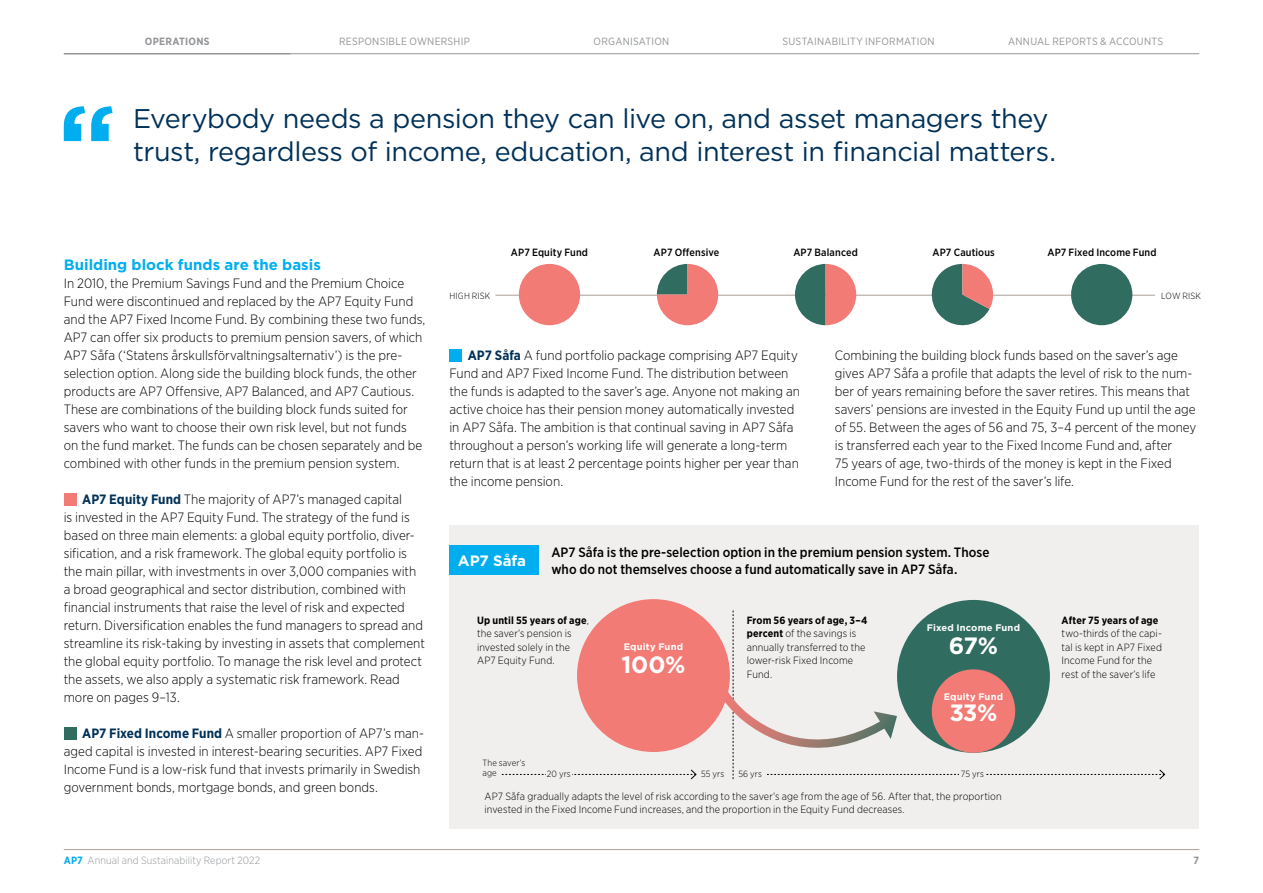
<style>
.page{position:relative;width:1263px;height:893px;background:#fff}
.page>*{position:absolute;margin:0;border:0;box-sizing:border-box;transform-origin:0 0}
.t1{font:27px/33px "Gotham";letter-spacing:-.015em;color:#003158}
.t2{font:700 23.55px "Gotham";letter-spacing:-.02em;color:#fff}
.t3{font:700 15px "Gotham";color:#00aeef}
.t4{font:700 15px "Gotham";color:#fff}
.t5{font:300 13.5px/18px "Gotham Narrow";color:#000}
.t6{font:500 13.5px/16.5px "Gotham Narrow";color:#000}
.t7{font:300 10.5px/13.5px "Gotham Narrow";letter-spacing:.01em;color:#000}
.t8{font:10.5px "Gotham Narrow";letter-spacing:.025em;color:#939598}
.t9{font:500 10.5px "Gotham Narrow";letter-spacing:.015em;color:#000}
.t10{font:300 10.5px "Gotham Narrow";letter-spacing:.01em;color:#939598}
.t11{font:700 10.5px "Gotham Narrow";letter-spacing:.01em;color:#000}
.t12{font:700 10.5px "Gotham Narrow";letter-spacing:.025em;color:#939598}
.t13{font:700 9.45px "Gotham";letter-spacing:.02em;color:#fff}
.t14{font:300 9px/10.5px "Gotham Narrow";letter-spacing:.015em;color:#000}
.s1{font-weight:700;color:#003158}
.s2{font-weight:700}
.s3{font-weight:700;color:#00aeef}
</style>
<div class="page">
<div style="left:449px;top:526px;width:750px;height:303px;background:#f1efed"></div>
<hr style="left:64px;top:849px;width:1135px;height:1px;background:#a99f96">
<hr style="left:518px;top:53px;width:227px;height:1px;background:#939598">
<hr style="left:745px;top:53px;width:227px;height:1px;background:#939598">
<hr style="left:972px;top:53px;width:227px;height:1px;background:#939598">
<hr style="left:291px;top:53px;width:227px;height:1px;background:#939598">
<hr style="left:64px;top:53px;width:227px;height:1px;background:#939598">
<hr style="left:495px;top:295px;width:660px;height:1px;background:#a99f96">
<div style="left:64px;top:493px;width:13px;height:13px;background:#f37b76"></div>
<div style="left:64px;top:727px;width:13px;height:13px;background:#316c61"></div>
<div style="left:449px;top:349px;width:13px;height:13px;background:#00aeef"></div>
<div style="left:897px;top:600px;width:153px;height:153px;background:#316c61;border-radius:50%"></div>
<div style="left:577px;top:599px;width:153px;height:153px;background:#f37b76;border-radius:50%"></div>
<svg style="left:502px;top:611px;width:663px;height:169px"></svg>
<div style="left:698px;top:770px;width:29px;height:16px;background:#f1efed"></div>
<div style="left:546px;top:770px;width:26px;height:18px;background:#f1efed"></div>
<div style="left:735px;top:770px;width:30px;height:18px;background:#f1efed"></div>
<div style="left:960px;top:770px;width:25px;height:14px;background:#f1efed"></div>
<div style="left:449px;top:545px;width:90px;height:30px;background:#00aeef"></div>
<div style="left:519px;top:264px;width:61px;height:61px;background:#f37b76;border-radius:31px"></div>
<svg style="left:657px;top:264px;width:61px;height:61px"></svg>
<svg style="left:795px;top:264px;width:61px;height:61px"></svg>
<div style="left:1071px;top:264px;width:61px;height:61px;background:#316c61;border-radius:31px"></div>
<svg style="left:64px;top:106px;width:49px;height:35px"></svg>
<svg style="left:927px;top:264px;width:66px;height:62px"></svg>
<p class="t12" style="left:145px;top:35px;width:66px">OPERATIONS</p>
<p class="t8" style="left:339px;top:35px;width:132px">RESPONSIBLE OWNERSHIP</p>
<p class="t8" style="left:594px;top:35px;width:77px">ORGANISATION</p>
<p class="t8" style="left:782px;top:35px;width:154px">SUSTAINABILITY INFORMATION</p>
<p class="t8" style="left:1008px;top:35px;width:156px">ANNUAL REPORTS &amp; ACCOUNTS</p>
<h1 class="t1" style="left:133px;top:101px;width:924px">Everybody needs a pension they can live on, and asset managers they trust, regardless of income, education, and interest in financial matters.</h1>
<p class="t3" style="left:64px;top:255px;width:259px">Building block funds are the basis</p>
<p class="t5" style="left:64px;top:274px;width:363px">In 2010, the Premium Savings Fund and the Premium Choice Fund were discontinued and replaced by the AP7 Equity Fund and the AP7 Fixed Income Fund. By combining these two funds, AP7 can offer six products to premium pension savers, of which AP7 Såfa (‘Statens årskullsförvaltningsalternativ’) is the pre&shy;selection option. Along side the building block funds, the other products are AP7 Offensive, AP7 Balanced, and AP7 Cautious.<br>These are combinations of the building block funds suited for savers who want to choose their own risk level, but not funds<br>on the fund market. The funds can be chosen separately and be combined with other funds in the premium pension system.</p>
<p class="t5" style="left:64px;top:490px;width:363px;text-indent:18px"><span class="s1">AP7 Equity Fund</span> The majority of AP7’s managed capital<br>is invested in the AP7 Equity Fund. The strategy of the fund is based on three main elements: a global equity portfolio, diver&shy;sification, and a risk framework. The global equity portfolio is the main pillar, with investments in over 3,000 companies with a broad geographical and sector distribution, combined with financial instruments that raise the level of risk and expected return. Diversification enables the fund managers to spread and streamline its risk-taking by investing in assets that complement the global equity portfolio. To manage the risk level and protect the assets, we also apply a systematic risk framework. Read more on pages 9–13.</p>
<p class="t5" style="left:64px;top:724px;width:362px;text-indent:18px"><span class="s1">AP7 Fixed Income Fund</span> A smaller proportion of AP7’s man&shy;aged capital is invested in interest-bearing securities. AP7 Fixed Income Fund is a low-risk fund that invests primarily in Swedish government bonds, mortgage bonds, and green bonds.</p>
<p class="t9" style="left:511px;top:246px;width:79px">AP7 Equity Fund</p>
<p class="t9" style="left:654px;top:246px;width:67px">AP7 Offensive</p>
<p class="t9" style="left:793px;top:246px;width:66px">AP7 Balanced</p>
<p class="t9" style="left:932px;top:246px;width:64px">AP7 Cautious</p>
<p class="t9" style="left:1047px;top:246px;width:111px">AP7 Fixed Income Fund</p>
<p class="t14" style="left:449px;top:290px;width:43px">HIGH RISK</p>
<p class="t14" style="left:1161px;top:290px;width:41px">LOW RISK</p>
<p class="t5" style="left:449px;top:346px;width:352px;text-indent:18px"><span class="s1">AP7 Såfa</span> A fund portfolio package comprising AP7 Equity Fund and AP7 Fixed Income Fund. The distribution between the funds is adapted to the saver’s age. Anyone not making an active choice has their pension money automatically invested in AP7 Såfa. The ambition is that continual saving in AP7 Såfa throughout a person’s working life will generate a long-term return that is at least 2 percentage points higher per year than the income pension.</p>
<p class="t5" style="left:835px;top:346px;width:363px">Combining the building block funds based on the saver’s age gives AP7 Såfa a profile that adapts the level of risk to the num&shy;ber of years remaining before the saver retires. This means that savers’ pensions are invested in the Equity Fund up until the age of 55. Between the ages of 56 and 75, 3–4 percent of the money is transferred each year to the Fixed Income Fund and, after<br>75 years of age, two-thirds of the money is kept in the Fixed Income Fund for the rest of the saver’s life.</p>
<p class="t4" style="left:458px;top:551px;width:70px">AP7 Såfa</p>
<p class="t6" style="left:551px;top:544px;width:439px">AP7 Såfa is the pre-selection option in the premium pension system. Those who do not themselves choose a fund automatically save in AP7 Såfa.</p>
<p class="t7" style="left:477px;top:613px;width:113px"><span class="s2">Up until 55 years of age</span>, the saver’s pension is invested solely in the<br>AP7 Equity Fund.</p>
<p class="t13" style="left:624px;top:640px;width:61px">Equity Fund</p>
<h2 class="t2" style="left:621px;top:649px;width:65px">100%</h2>
<p class="t7" style="left:747px;top:613px;width:122px"><span class="s2">From 56 years of age, 3–4 percent</span> of the savings is annually transferred to the lower-risk Fixed Income<br>Fund.</p>
<p class="t13" style="left:927px;top:621px;width:95px">Fixed Income Fund</p>
<h2 class="t2" style="left:949px;top:630px;width:51px">67%</h2>
<p class="t13" style="left:944px;top:690px;width:61px">Equity Fund</p>
<h2 class="t2" style="left:950px;top:697px;width:49px">33%</h2>
<p class="t14" style="left:482px;top:757px;width:44px">The saver’s age</p>
<p class="t14" style="left:547px;top:768px;width:25px">20 yrs</p>
<p class="t14" style="left:701px;top:768px;width:25px">55 yrs</p>
<p class="t14" style="left:738px;top:768px;width:25px">56 yrs</p>
<p class="t14" style="left:961px;top:768px;width:24px">75 yrs</p>
<p class="t7" style="left:484px;top:789px;width:519px">AP7 Såfa gradually adapts the level of risk according to the saver’s age from the age of 56. After that, the proportion invested in the Fixed Income Fund increases, and the proportion in the Equity Fund decreases.</p>
<p class="t11" style="left:1061px;top:613px;width:98px">After 75 years of age</p>
<p class="t7" style="left:1061px;top:626px;width:102px">two-thirds of the capi&shy;tal is kept in AP7 Fixed<br>Income Fund for the rest of the saver’s life</p>
<p class="t10" style="left:64px;top:854px;width:198px"><span class="s3">AP7</span> Annual and Sustainability Report 2022</p>
<p class="t12" style="left:1193px;top:853px;width:7px">7</p>
</div>
